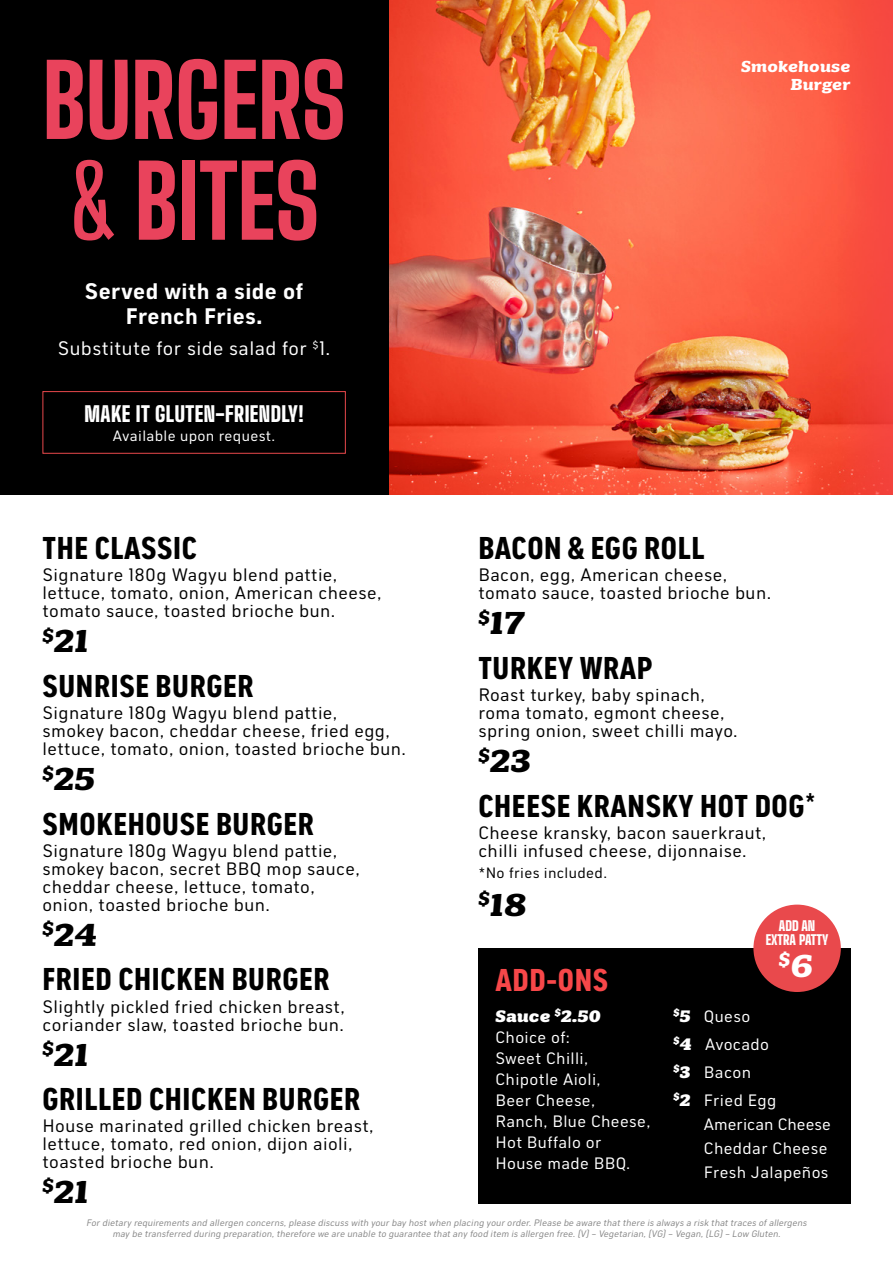
<style>
.page{position:relative;width:893px;height:1263px;background:#fff}
.page>*{position:absolute;margin:0;border:0;box-sizing:border-box;transform-origin:0 0}
.t1{font:800 99px/100.8px "Big Shoulders Display";color:#e9435c}
.t2{font:700 condensed 31.5px "Shield Sans";letter-spacing:.02em;color:#000}
.t3{font:italic 700 31.5px "Tee Line";letter-spacing:.02em;color:#000}
.t4{font:700 condensed 31.5px "Shield Sans";letter-spacing:.02em;color:#f74749}
.t5{font:700 22.5px/25.5px "Shield Sans";letter-spacing:.02em;color:#fff;text-align:center}
.t6{font:900 21px "Big Shoulders Display";letter-spacing:.02em;color:#fff}
.t7{font:19.5px "Shield Sans";letter-spacing:.02em;color:#fff}
.t8{font:italic 700 18.3px "Tee Line";color:#fff}
.t9{font:18px/18px "Shield Sans";letter-spacing:.02em;color:#000}
.t10{font:16.5px/21px "Shield Sans";letter-spacing:.02em;color:#fff}
.t11{font:italic 800 16.5px "Tee Line";letter-spacing:.02em;color:#fff}
.t12{font:italic 700 15.75px/17.4px "Tee Line";letter-spacing:.015em;color:#fff;text-align:right}
.t13{font:15px "Shield Sans";letter-spacing:.02em;color:#fff}
.t14{font:15px "Shield Sans";letter-spacing:.02em;color:#000}
.t15{font:900 13.5px/13.2px "Big Shoulders Display";color:#fff;text-align:center}
.t16{font:italic 9.3px/11.2px "Shield Sans";color:#878787;text-align:center}
.s1{font-weight:600}
.s2{font-size:27px}
.s3{font-size:31.5px}
.s4{font-family:"Tee Line";font-weight:800;font-style:italic}
</style>
<div class="page">
<img style="left:388px;top:0;width:505px;height:494px">
<div style="left:0;top:0;width:388px;height:494px;background:#000"></div>
<div style="left:478px;top:948px;width:372px;height:255px;background:#000"></div>
<div style="left:43px;top:391px;width:303px;height:63px;border:1px solid #e9494c"></div>
<div style="left:753px;top:904px;width:88px;height:88px;background:#e9494c;border-radius:50%"></div>
<h1 class="t1" style="left:43px;top:46px;width:305px">BURGERS <span class="s1">&amp;</span> BITES</h1>
<p class="t5" style="left:85px;top:277px;width:220px">Served with a side of<br>French Fries.</p>
<p class="t7" style="left:58px;top:337px;width:274px">Substitute for side salad for <sup>$</sup>1.</p>
<p class="t6" style="left:84px;top:399px;width:221px">MAKE IT GLUTEN-FRIENDLY!</p>
<p class="t13" style="left:113px;top:427px;width:164px">Available upon request.</p>
<h2 class="t2" style="left:43px;top:529px;width:156px">THE CLASSIC</h2>
<p class="t9" style="left:43px;top:566px;width:340px">Signature 180g Wagyu blend pattie, lettuce, tomato, onion, American cheese, tomato sauce, toasted brioche bun.</p>
<h2 class="t3" style="left:43px;top:623px;width:47px"><sup>$</sup>21</h2>
<h2 class="t2" style="left:43px;top:666px;width:213px">SUNRISE BURGER</h2>
<p class="t9" style="left:43px;top:703px;width:365px">Signature 180g Wagyu blend pattie,<br>smokey bacon, cheddar cheese, fried egg, lettuce, tomato, onion, toasted brioche bun.</p>
<h2 class="t3" style="left:43px;top:761px;width:54px"><sup>$</sup>25</h2>
<h2 class="t2" style="left:43px;top:804px;width:273px">SMOKEHOUSE BURGER</h2>
<p class="t9" style="left:43px;top:841px;width:319px">Signature 180g Wagyu blend pattie, smokey bacon, secret BBQ mop sauce, cheddar cheese, lettuce, tomato, onion, toasted brioche bun.</p>
<h2 class="t3" style="left:43px;top:917px;width:56px"><sup>$</sup>24</h2>
<h2 class="t2" style="left:43px;top:960px;width:289px">FRIED CHICKEN BURGER</h2>
<p class="t9" style="left:43px;top:997px;width:304px">Slightly pickled fried chicken breast, coriander slaw, toasted brioche bun.</p>
<h2 class="t3" style="left:43px;top:1037px;width:47px"><sup>$</sup>21</h2>
<h2 class="t2" style="left:43px;top:1079px;width:319px">GRILLED CHICKEN BURGER</h2>
<p class="t9" style="left:43px;top:1116px;width:333px">House marinated grilled chicken breast, lettuce, tomato, red onion, dijon aioli, toasted brioche bun.</p>
<h2 class="t3" style="left:43px;top:1174px;width:47px"><sup>$</sup>21</h2>
<p class="t12" style="left:741px;top:58px;width:111px">Smokehouse<br>Burger</p>
<h2 class="t2" style="left:478px;top:529px;width:228px">BACON &amp; EGG ROLL</h2>
<p class="t9" style="left:478px;top:566px;width:294px">Bacon, egg, American cheese, tomato sauce, toasted brioche bun.</p>
<h2 class="t3" style="left:478px;top:605px;width:47px"><sup>$</sup>17</h2>
<h2 class="t2" style="left:478px;top:648px;width:176px">TURKEY WRAP</h2>
<p class="t9" style="left:478px;top:685px;width:261px">Roast turkey, baby spinach, roma tomato, egmont cheese, spring onion, sweet chilli mayo.</p>
<h2 class="t3" style="left:478px;top:743px;width:54px"><sup>$</sup>23</h2>
<h2 class="t2" style="left:478px;top:786px;width:339px">CHEESE KRANSKY HOT DOG<span class="s2">*</span></h2>
<p class="t9" style="left:478px;top:823px;width:290px">Cheese kransky, bacon sauerkraut, chilli infused cheese, dijonnaise.</p>
<p class="t14" style="left:478px;top:864px;width:130px">*No fries included.</p>
<h2 class="t3" style="left:478px;top:887px;width:49px"><sup>$</sup>18</h2>
<h2 class="t4" style="left:495px;top:960px;width:114px">ADD-ONS</h2>
<p class="t11" style="left:495px;top:1006px;width:107px">Sauce <sup>$</sup>2.50</p>
<p class="t10" style="left:495px;top:1026px;width:157px">Choice of:<br>Sweet Chilli,<br>Chipotle Aioli,<br>Beer Cheese,<br>Ranch, Blue Cheese,<br>Hot Buffalo or<br>House made BBQ.</p>
<p class="t15" style="left:766px;top:919px;width:64px">ADD AN<br>EXTRA PATTY</p>
<p class="t8" style="left:779px;top:949px;width:35px">$<span class="s3">6</span></p>
<p class="t10" style="left:673px;top:1001px;width:105px;line-height:28px"><sup>$</sup><span class="s4">5</span> Queso<br><sup>$</sup><span class="s4">4</span> Avocado <sup>$</sup><span class="s4">3</span> Bacon<br><sup>$</sup><span class="s4">2</span> Fried Egg</p>
<p class="t10" style="left:704px;top:1111px;width:129px;line-height:24px">American Cheese<br>Cheddar Cheese<br>Fresh Jalapeños</p>
<p class="t16" style="left:86px;top:1217px;width:724px">For dietary requirements and allergen concerns,please discuss with your bay hostwhen placing your order.Please be aware thatthere is always a risk thattraces ofallergens may be transferred during preparation,therefore we are unable to guarantee thatany food item is allergen free.(V)– Vegetarian,(VG)– Vegan,(LG)– Low Gluten.</p>
</div>
